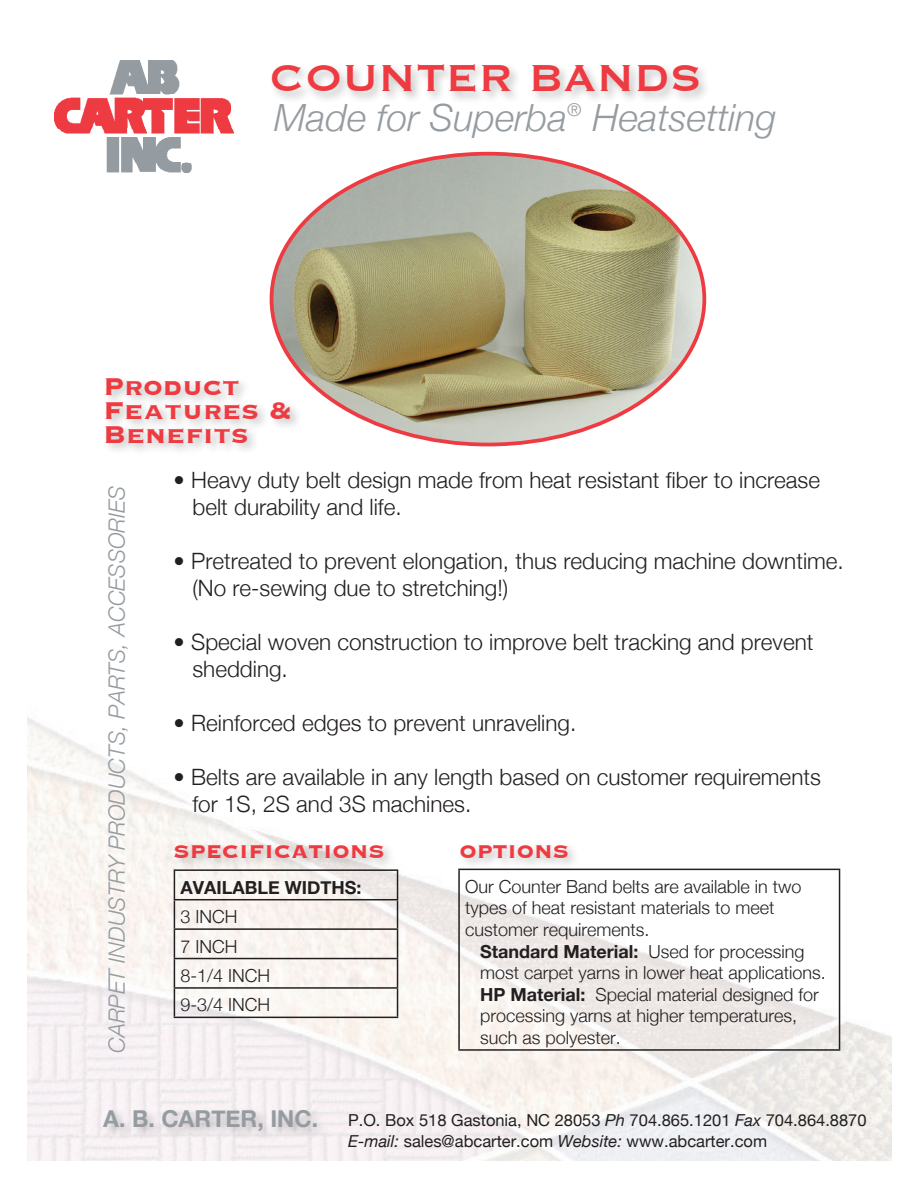
<style>
.page{position:relative;width:918px;height:1188px;background:#fff}
.page>*{position:absolute;margin:0;border:0;box-sizing:border-box;transform-origin:0 0}
.t1{font:48.75px "Copperplate";color:#ee3a41}
.t2{font:italic 300 37.5px "Helvetica Neue";color:#959ca1}
.t3{font:700 31.5px "Copperplate";color:#ee3a41}
.t4{font:700 24px "Copperplate";color:#ee3a41}
.t5{font:700 23.25px "Helvetica Neue";color:#959ca1}
.t6{font:300 22.5px "Helvetica Neue";color:#231f20}
.t7{font:italic 300 22.5px "Helvetica Neue";color:#959ca1}
.t8{font:300 18px/21.6px "Helvetica Neue";color:#231f20}
.t9{font:700 18px "Helvetica Neue";color:#231f20}
.t10{font:16.5px "Helvetica Neue";color:#231f20}
.s1{font-weight:300}
.s2{font-weight:700}
.s3{font-style:italic}
</style>
<div class="page">
<img style="left:27px;top:445px;width:864px;height:716px">
<div style="left:269px;top:61px;width:441px;height:42px;background:#231f20;opacity:.26"></div>
<div style="left:102px;top:375px;width:199px;height:80px;background:#231f20;opacity:.26"></div>
<div style="left:100px;top:1106px;width:228px;height:36px;background:#231f20;opacity:.26"></div>
<img style="left:54px;top:60px;width:179px;height:113px">
<hr style="left:174px;top:869px;width:224px;height:2px;background:#231f20">
<hr style="left:174px;top:899px;width:224px;height:1px;background:#231f20">
<hr style="left:174px;top:928px;width:224px;height:2px;background:#231f20">
<hr style="left:174px;top:958px;width:224px;height:1px;background:#231f20">
<hr style="left:174px;top:987px;width:224px;height:2px;background:#231f20">
<svg style="left:174px;top:871px;width:1px;height:146px"></svg>
<svg style="left:397px;top:871px;width:1px;height:146px"></svg>
<hr style="left:174px;top:1017px;width:224px;height:1px;background:#231f20">
<div style="left:171px;top:841px;width:224px;height:29px;background:#231f20;opacity:.26"></div>
<div style="left:457px;top:841px;width:123px;height:29px;background:#231f20;opacity:.26"></div>
<hr style="left:458px;top:869px;width:382px;height:1px;background:#231f20">
<hr style="left:458px;top:870px;width:2px;height:179px;background:#231f20">
<hr style="left:839px;top:870px;width:1px;height:179px;background:#231f20">
<hr style="left:458px;top:1049px;width:382px;height:2px;background:#231f20">
<img style="left:272px;top:154px;width:432px;height:291px">
<p class="t1" style="left:270px;top:47px;width:434px">COUNTER BANDS</p>
<p class="t2" style="left:274px;top:96px;width:504px">Made for Superba<sup>®</sup> Heatsetting</p>
<p class="t3" style="left:103px;top:366px;width:138px">Product</p>
<p class="t3" style="left:103px;top:390px;width:190px">Features &amp;</p>
<p class="t3" style="left:103px;top:414px;width:147px">Benefits</p>
<p class="t7" style="left:103px;top:1053px;width:569px;rotate:-90deg">CARPET INDUSTRY PRODUCTS, PARTS, ACCESSORIES</p>
<p class="t6" style="left:174px;top:466px;width:648px">• Heavy duty belt design made from heat resistant fiber to increase</p>
<p class="t6" style="left:192px;top:493px;width:211px">belt durability and life.</p>
<p class="t6" style="left:174px;top:547px;width:672px">• Pretreated to prevent elongation, thus reducing machine downtime.</p>
<p class="t6" style="left:192px;top:574px;width:317px">(No re-sewing due to stretching!)</p>
<p class="t6" style="left:174px;top:628px;width:641px">• Special woven construction to improve belt tracking and prevent</p>
<p class="t6" style="left:192px;top:655px;width:97px">shedding.</p>
<p class="t6" style="left:174px;top:709px;width:404px">• Reinforced edges to prevent unraveling.</p>
<p class="t6" style="left:174px;top:763px;width:649px">• Belts are available in any length based on customer requirements</p>
<p class="t6" style="left:192px;top:790px;width:280px">for 1S, 2S and 3S machines.</p>
<p class="t4" style="left:174px;top:836px;width:212px">SPECIFICATIONS</p>
<p class="t4" style="left:459px;top:836px;width:111px">OPTIONS</p>
<p class="t8" style="left:465px;top:875px;width:338px">Our Counter Band belts are available in two types of heat resistant materials to meet</p>
<p class="t8" style="left:465px;top:918px;width:186px">customer requirements.</p>
<p class="t9" style="left:480px;top:940px;width:326px">Standard Material: <span class="s1">Used for processing</span></p>
<p class="t8" style="left:480px;top:962px;width:347px">most carpet yarns in lower heat applications.</p>
<p class="t8" style="left:480px;top:983px;width:340px"><span class="s2">HP Material:</span> Special material designed for</p>
<p class="t8" style="left:480px;top:1005px;width:319px">processing yarns at higher temperatures,</p>
<p class="t8" style="left:480px;top:1026px;width:142px">such as polyester.</p>
<p class="t9" style="left:180px;top:876px;width:182px">AVAILABLE WIDTHS:</p>
<p class="t8" style="left:180px;top:906px;width:59px">3 INCH</p>
<p class="t8" style="left:180px;top:935px;width:59px">7 INCH</p>
<p class="t8" style="left:180px;top:964px;width:91px">8-1/4 INCH</p>
<p class="t8" style="left:180px;top:994px;width:91px">9-3/4 INCH</p>
<p class="t5" style="left:103px;top:1104px;width:216px">A. B. CARTER, INC.</p>
<p class="t10" style="left:348px;top:1110px;width:520px">P.O. Box 518 Gastonia, NC 28053 <span class="s3">Ph</span> 704.865.1201 <span class="s3">Fax</span> 704.864.8870</p>
<p class="t10" style="left:348px;top:1131px;width:420px"><span class="s3">E-mail:</span> sales@abcarter.com <span class="s3">Website:</span> www.abcarter.com</p>
</div>
